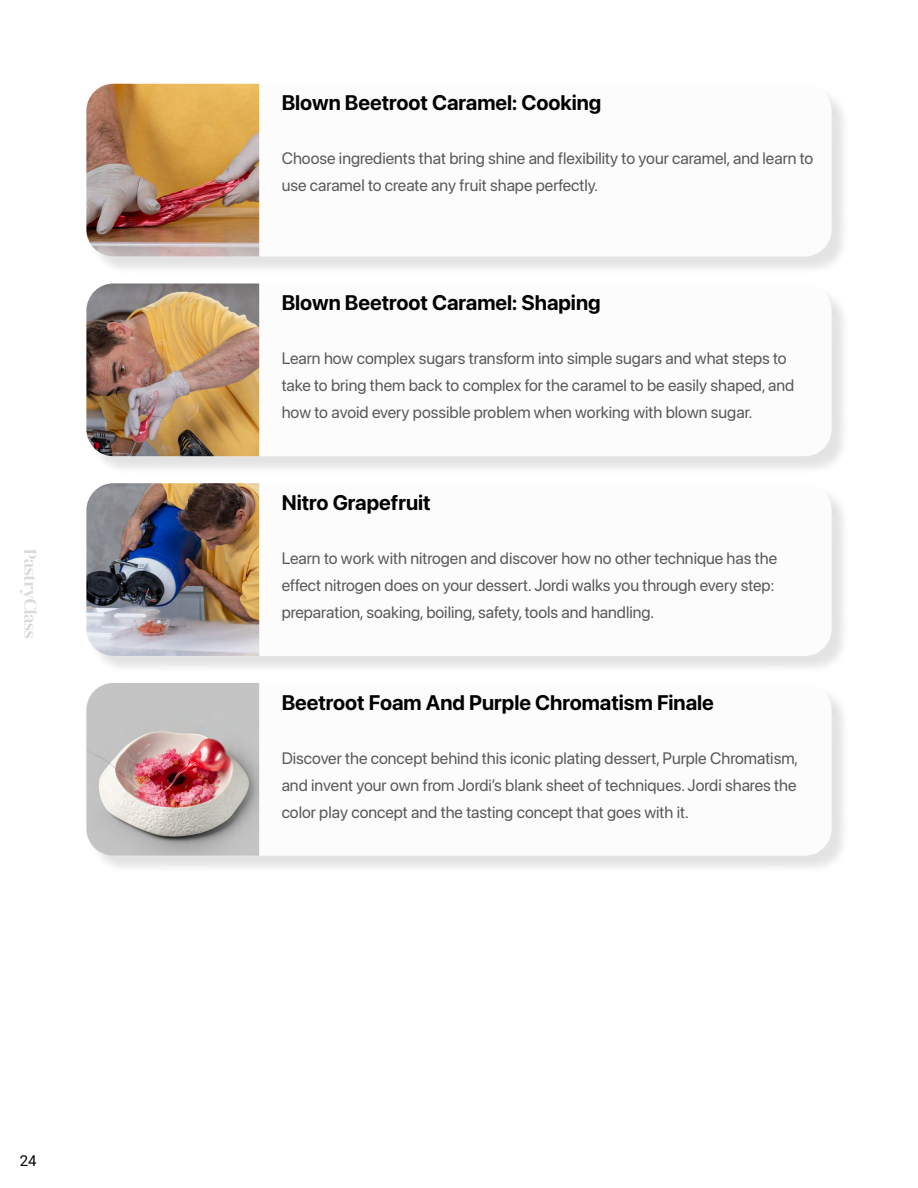
<style>
.page{position:relative;width:918px;height:1188px;background:#fff}
.page>*{position:absolute;margin:0;border:0;box-sizing:border-box;transform-origin:0 0}
.t1{font:700 21px "SF Pro Display";color:#000}
.t2{font:16.5px/27px "SF Pro Display";color:#58595b}
.t3{font:15px "Roboto";color:#000}
</style>
<div class="page">
<svg style="left:20px;top:550px;width:17px;height:88px"></svg>
<div style="left:89px;top:86px;width:761px;height:189px;background:#000;opacity:.75"></div>
<div style="left:86px;top:84px;width:746px;height:173px;background:#fcfcfd;border-radius:27px"></div>
<img style="left:86px;top:84px;width:173px;height:172px">
<div style="left:89px;top:286px;width:761px;height:189px;background:#000;opacity:.75"></div>
<div style="left:86px;top:283px;width:746px;height:173px;background:#fcfcfd;border-radius:27px"></div>
<img style="left:86px;top:284px;width:173px;height:172px">
<div style="left:89px;top:486px;width:761px;height:189px;background:#000;opacity:.75"></div>
<div style="left:86px;top:483px;width:746px;height:173px;background:#fcfcfd;border-radius:27px"></div>
<img style="left:86px;top:483px;width:173px;height:173px">
<div style="left:89px;top:685px;width:761px;height:189px;background:#000;opacity:.75"></div>
<div style="left:86px;top:683px;width:746px;height:173px;background:#fcfcfd;border-radius:27px"></div>
<img style="left:86px;top:683px;width:173px;height:173px">
<p class="t3" style="left:20px;top:1150px;width:18px">24</p>
<p class="t1" style="left:282px;top:91px;width:321px">Blown Beetroot Caramel: Cooking</p>
<p class="t2" style="left:282px;top:145px;width:533px">Choose ingredients that bring shine and flexibility to your caramel, and learn to use caramel to create any fruit shape perfectly.</p>
<p class="t1" style="left:282px;top:291px;width:320px">Blown Beetroot Caramel: Shaping</p>
<p class="t2" style="left:282px;top:345px;width:514px">Learn how complex sugars transform into simple sugars and what steps to take to bring them back to complex for the caramel to be easily shaped, and how to avoid every possible problem when working with blown sugar.</p>
<p class="t1" style="left:282px;top:490px;width:150px">Nitro Grapefruit</p>
<p class="t2" style="left:282px;top:545px;width:497px">Learn to work with nitrogen and discover how no other technique has the effect nitrogen does on your dessert. Jordi walks you through every step: preparation, soaking, boiling, safety, tools and handling.</p>
<p class="t1" style="left:282px;top:690px;width:434px">Beetroot Foam And Purple Chromatism Finale</p>
<p class="t2" style="left:282px;top:745px;width:518px;text-align:justify">Discover the concept behind this iconic plating dessert, Purple Chromatism, and invent your own from Jordi’s blank sheet of techniques. Jordi shares the color play concept and the tasting concept that goes with it.</p>
</div>
